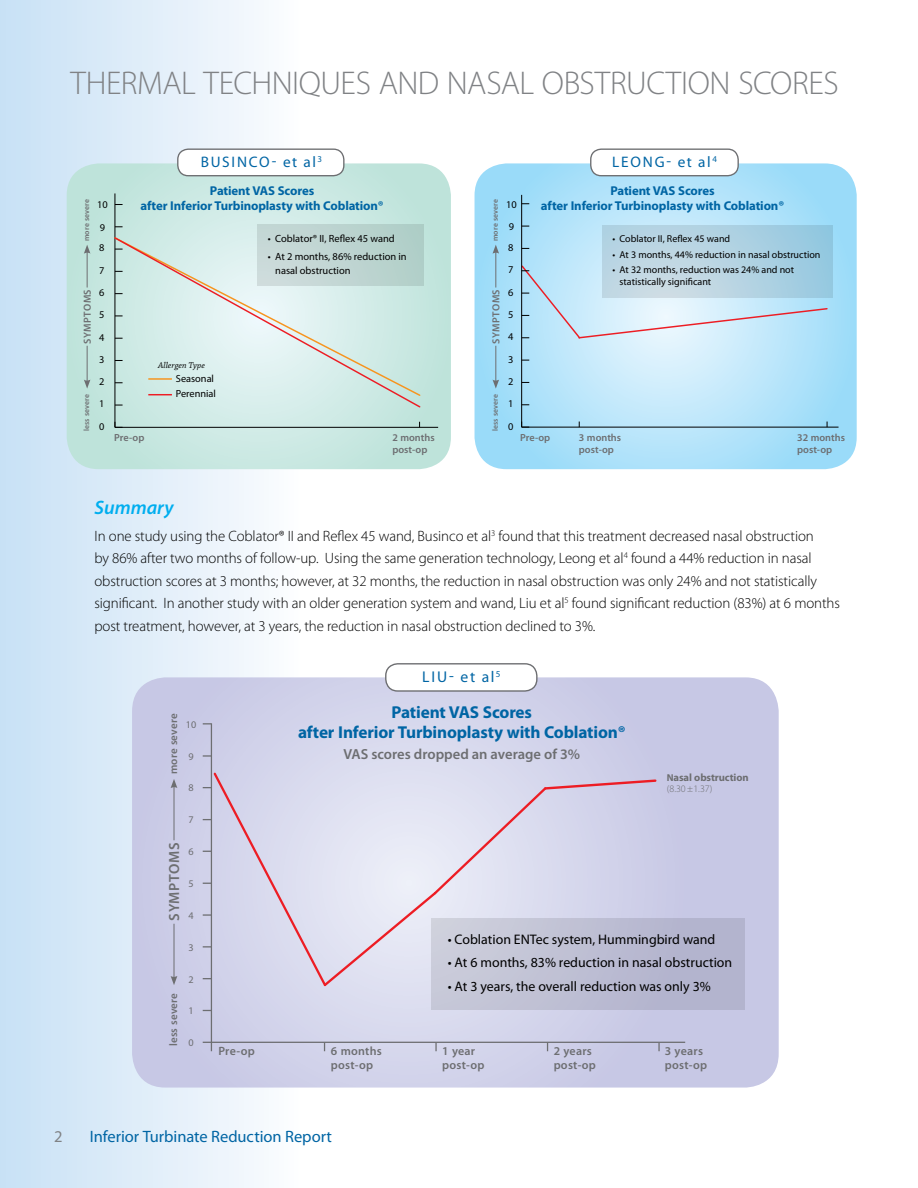
<style>
.page{position:relative;width:918px;height:1188px;background:#fff}
.page>*{position:absolute;margin:0;border:0;box-sizing:border-box;transform-origin:0 0}
.t1{font:300 33px "Myriad Pro";letter-spacing:-.015em;color:#808285}
.t2{font:italic 600 19.5px "Myriad Pro";color:#00aeef}
.t3{font:700 17.25px/20.1px "Myriad Pro";letter-spacing:-.01em;color:#0065a4;text-align:center}
.t4{font:16.5px "Myriad Pro";letter-spacing:-.005em;color:#0065a4}
.t5{font:16.5px "Myriad Pro";color:#808285}
.t6{font:15.6px "Myriad Pro";color:#0065a4}
.t7{font:15.3px "Myriad Pro";letter-spacing:.11em;color:#0065a4}
.t8{font:300 15px/22.5px "Myriad Pro";letter-spacing:-.005em;color:#000}
.t9{font:600 14.7px "Myriad Pro";letter-spacing:.04em;color:#6d6e71}
.t10{font:600 14.55px "Myriad Pro";color:#6d6e71}
.t11{font:13.8px "Myriad Pro";color:#000}
.t12{font:700 12.9px/15.3px "Myriad Pro";letter-spacing:-.01em;color:#0065a4;text-align:center}
.t13{font:600 12px/13.8px "Myriad Pro";letter-spacing:.02em;color:#6d6e71}
.t14{font:600 11.1px "Myriad Pro";letter-spacing:.02em;color:#6d6e71}
.t15{font:700 10.65px "Myriad Pro";letter-spacing:-.01em;color:#6d6e71}
.t16{font:10.5px/14.4px "Myriad Pro";color:#000}
.t17{font:600 10.35px/12.1px "Myriad Pro";color:#6d6e71}
.t18{font:10.35px/15.8px "Myriad Pro";color:#000}
.t19{font:600 10.2px "Myriad Pro";letter-spacing:.04em;color:#6d6e71}
.t20{font:10.2px "Myriad Pro";color:#6d6e71}
.t21{font:10.05px/12.6px "Myriad Pro";color:#000}
.t22{font:300 9.9px "Myriad Pro";color:#6d6e71}
.t23{font:italic 8.85px "Chaparral Pro";color:#000}
.t24{font:600 7.65px "Myriad Pro";letter-spacing:.02em;color:#6d6e71}
.s1{font-size:9.9px}
</style>
<div class="page">
<div style="left:0;top:0;width:309px;height:1188px;background:linear-gradient(to right,#c7e0f5,#fdfdfe)"></div>
<svg style="left:132px;top:677px;width:647px;height:411px"></svg>
<svg style="left:67px;top:163px;width:384px;height:306px"></svg>
<svg style="left:475px;top:163px;width:382px;height:306px"></svg>
<hr style="left:522px;top:427px;width:317px;height:1px;background:#000">
<hr style="left:521px;top:195px;width:1px;height:232px;background:#000">
<svg style="left:521px;top:422px;width:8px;height:6px"></svg>
<svg style="left:520px;top:264px;width:309px;height:76px"></svg>
<hr style="left:115px;top:427px;width:323px;height:1px;background:#000">
<hr style="left:115px;top:193px;width:1px;height:234px;background:#000">
<svg style="left:115px;top:422px;width:8px;height:6px"></svg>
<svg style="left:115px;top:226px;width:8px;height:2px"></svg>
<svg style="left:115px;top:204px;width:8px;height:2px"></svg>
<svg style="left:113px;top:236px;width:309px;height:173px"></svg>
<hr style="left:148px;top:378px;width:24px;height:2px;background:#f7941e">
<svg style="left:148px;top:394px;width:24px;height:1px"></svg>
<svg style="left:435px;top:1043px;width:2px;height:8px"></svg>
<svg style="left:658px;top:1043px;width:2px;height:8px"></svg>
<svg style="left:203px;top:755px;width:8px;height:2px"></svg>
<hr style="left:203px;top:1042px;width:482px;height:1px;background:#6d6e71">
<hr style="left:211px;top:723px;width:1px;height:328px;background:#6d6e71">
<hr style="left:174px;top:786px;width:1px;height:54px;background:#6d6e71">
<svg style="left:171px;top:779px;width:6px;height:9px"></svg>
<hr style="left:174px;top:924px;width:1px;height:54px;background:#6d6e71">
<svg style="left:171px;top:976px;width:6px;height:9px"></svg>
<hr style="left:87px;top:251px;width:1px;height:37px;background:#6d6e71">
<svg style="left:84px;top:245px;width:6px;height:9px"></svg>
<hr style="left:87px;top:346px;width:1px;height:36px;background:#6d6e71">
<svg style="left:84px;top:380px;width:6px;height:9px"></svg>
<hr style="left:496px;top:251px;width:1px;height:37px;background:#6d6e71">
<svg style="left:493px;top:245px;width:6px;height:9px"></svg>
<hr style="left:496px;top:346px;width:1px;height:36px;background:#6d6e71">
<svg style="left:493px;top:380px;width:6px;height:9px"></svg>
<div style="left:386px;top:664px;width:151px;height:27px;background:#fff;border-radius:12px"></div>
<div style="left:385px;top:663px;width:153px;height:29px;border:1px solid #6d6e71;border-radius:12px"></div>
<div style="left:178px;top:149px;width:166px;height:27px;background:#fff;border-radius:10px"></div>
<div style="left:177px;top:149px;width:168px;height:27px;border:1px solid #6d6e71;border-radius:10px"></div>
<div style="left:591px;top:149px;width:147px;height:27px;background:#fff;border-radius:10px"></div>
<div style="left:590px;top:149px;width:149px;height:27px;border:1px solid #6d6e71;border-radius:10px"></div>
<svg style="left:203px;top:771px;width:455px;height:217px"></svg>
<div style="left:257px;top:224px;width:166px;height:61px;background:linear-gradient(to right,#ccdbdb,#b1cfc8)"></div>
<svg style="left:602px;top:225px;width:231px;height:73px"></svg>
<div style="left:432px;top:919px;width:313px;height:91px;background:linear-gradient(to right,#cccddb,#afafcc)"></div>
<h1 class="t1" style="left:71px;top:63px;width:35px">Thermal</h1>
<h1 class="t1" style="left:203px;top:63px;width:32px">Techni</h1>
<h1 class="t1" style="left:299px;top:63px;width:39px">ques</h1>
<h1 class="t1" style="left:379px;top:63px;width:21px">and</h1>
<h1 class="t1" style="left:447px;top:63px;width:38px">Nasal</h1>
<h1 class="t1" style="left:542px;top:63px;width:39px">Obstruction</h1>
<h1 class="t1" style="left:738px;top:63px;width:33px">Scores</h1>
<p class="t7" style="left:201px;top:153px;width:123px">BUSINCO- et al<sup>3</sup></p>
<p class="t7" style="left:612px;top:153px;width:106px">LEONG- et al<sup>4</sup></p>
<p class="t24" style="left:82px;top:241px;width:44px;rotate:-90deg">more severe</p>
<p class="t18" style="left:97px;top:197px;width:12px">10</p>
<p class="t18" style="left:100px;top:219px;width:7px">9</p>
<p class="t18" style="left:99px;top:240px;width:7px">8</p>
<p class="t18" style="left:99px;top:262px;width:7px">7</p>
<p class="t19" style="left:81px;top:344px;width:55px;rotate:-90deg">symptoms</p>
<p class="t18" style="left:99px;top:285px;width:7px">6</p>
<p class="t18" style="left:99px;top:307px;width:7px">5</p>
<p class="t18" style="left:99px;top:329px;width:7px">4</p>
<p class="t12" style="left:140px;top:183px;width:245px">Patient VAS Scores<br>after Inferior Turbinoplasty with Coblation®</p>
<p class="t12" style="left:541px;top:183px;width:245px">Patient VAS Scores<br>after Inferior Turbinoplasty with Coblation®</p>
<p class="t24" style="left:491px;top:241px;width:44px;rotate:-90deg">more severe</p>
<p class="t18" style="left:506px;top:196px;width:12px">10</p>
<p class="t18" style="left:509px;top:218px;width:7px">9</p>
<p class="t16" style="left:268px;top:231px;width:128px">• Coblator® II, Reflex 45 wand</p>
<p class="t16" style="left:275px;top:249px;width:133px;text-indent:-7px">• At 2 months, 86% reduction in nasal obstruction</p>
<p class="t21" style="left:613px;top:233px;width:119px">• Coblator II, Reflex 45 wand</p>
<p class="t21" style="left:613px;top:248px;width:210px">• At 3 months, 44% reduction in nasal obstruction</p>
<p class="t21" style="left:620px;top:263px;width:176px;text-indent:-7px">• At 32 months, reduction was 24% and not statistically significant</p>
<p class="t18" style="left:508px;top:239px;width:7px">8</p>
<p class="t18" style="left:508px;top:262px;width:7px">7</p>
<p class="t18" style="left:508px;top:284px;width:7px">6</p>
<p class="t19" style="left:490px;top:344px;width:55px;rotate:-90deg">symptoms</p>
<p class="t18" style="left:508px;top:306px;width:7px">5</p>
<p class="t18" style="left:508px;top:329px;width:7px">4</p>
<p class="t18" style="left:99px;top:351px;width:7px">3</p>
<p class="t23" style="left:158px;top:360px;width:48px">Allergen Type</p>
<p class="t18" style="left:508px;top:351px;width:7px">3</p>
<p class="t24" style="left:82px;top:431px;width:39px;rotate:-90deg">less severe</p>
<p class="t18" style="left:99px;top:374px;width:7px">2</p>
<p class="t18" style="left:99px;top:396px;width:7px">1</p>
<p class="t18" style="left:99px;top:418px;width:7px">0</p>
<p class="t18" style="left:176px;top:370px;width:42px">Seasonal<br>Perennial</p>
<p class="t24" style="left:491px;top:431px;width:39px;rotate:-90deg">less severe</p>
<p class="t18" style="left:508px;top:373px;width:7px">2</p>
<p class="t18" style="left:508px;top:396px;width:7px">1</p>
<p class="t18" style="left:508px;top:418px;width:7px">0</p>
<p class="t17" style="left:114px;top:431px;width:32px">Pre-op</p>
<p class="t17" style="left:520px;top:431px;width:32px">Pre-op</p>
<p class="t17" style="left:797px;top:431px;width:49px">32 months post-op</p>
<p class="t17" style="left:392px;top:431px;width:44px">2 months post-op</p>
<p class="t17" style="left:579px;top:431px;width:44px">3 months post-op</p>
<h2 class="t2" style="left:94px;top:495px;width:81px">Summary</h2>
<p class="t8" style="left:94px;top:525px;width:747px">In one study using the Coblator® II and Reflex 45 wand, Businco et al<sup>3</sup> found that this treatment decreased nasal obstruction<br>by 86% after two months of follow-up. Using the same generation technology, Leong et al<sup>4</sup> found a 44% reduction in nasal obstruction scores at 3 months; however, at 32 months, the reduction in nasal obstruction was only 24% and not statistically significant. In another study with an older generation system and wand, Liu et al<sup>5</sup> found significant reduction (83%) at 6 months post treatment, however, at 3 years, the reduction in nasal obstruction declined to 3%.</p>
<p class="t14" style="left:166px;top:774px;width:62px;rotate:-90deg">more severe</p>
<p class="t20" style="left:186px;top:718px;width:12px">10</p>
<p class="t20" style="left:188px;top:750px;width:7px">9</p>
<p class="t20" style="left:188px;top:782px;width:7px">8</p>
<p class="t20" style="left:188px;top:814px;width:7px">7</p>
<p class="t20" style="left:188px;top:845px;width:7px">6</p>
<p class="t20" style="left:188px;top:877px;width:7px">5</p>
<p class="t20" style="left:188px;top:909px;width:7px">4</p>
<p class="t20" style="left:188px;top:941px;width:7px">3</p>
<p class="t20" style="left:188px;top:973px;width:7px">2</p>
<p class="t20" style="left:188px;top:1005px;width:7px">1</p>
<p class="t20" style="left:188px;top:1037px;width:7px">0</p>
<p class="t9" style="left:165px;top:921px;width:78px;rotate:-90deg">symptoms</p>
<p class="t14" style="left:166px;top:1046px;width:55px;rotate:-90deg">less severe</p>
<p class="t6" style="left:422px;top:668px;width:80px">Liu- et al<sup>5</sup></p>
<p class="t3" style="left:298px;top:701px;width:329px">Patient VAS Scores<br>after Inferior Turbinoplasty with Coblation®</p>
<p class="t10" style="left:344px;top:745px;width:238px">VAS scores dropped an average of 3%</p>
<p class="t15" style="left:667px;top:770px;width:83px"><span class="s1">N</span>asal obstruction</p>
<p class="t22" style="left:667px;top:782px;width:47px">(8.30±1.37)</p>
<p class="t13" style="left:218px;top:1044px;width:38px">Pre-op</p>
<p class="t13" style="left:331px;top:1044px;width:52px">6 months post-op</p>
<p class="t11" style="left:448px;top:931px;width:269px">• Coblation ENTec system, Hummingbird wand</p>
<p class="t11" style="left:448px;top:954px;width:286px">• At 6 months, 83% reduction in nasal obstruction</p>
<p class="t11" style="left:448px;top:978px;width:265px">• At 3 years, the overall reduction was only 3%</p>
<p class="t13" style="left:442px;top:1044px;width:44px">1 year post-op</p>
<p class="t13" style="left:554px;top:1044px;width:44px">2 years post-op</p>
<p class="t13" style="left:665px;top:1044px;width:44px">3 years post-op</p>
<p class="t5" style="left:54px;top:1126px;width:10px">2</p>
<p class="t4" style="left:90px;top:1126px;width:244px">Inferior Turbinate Reduction Report</p>
</div>
